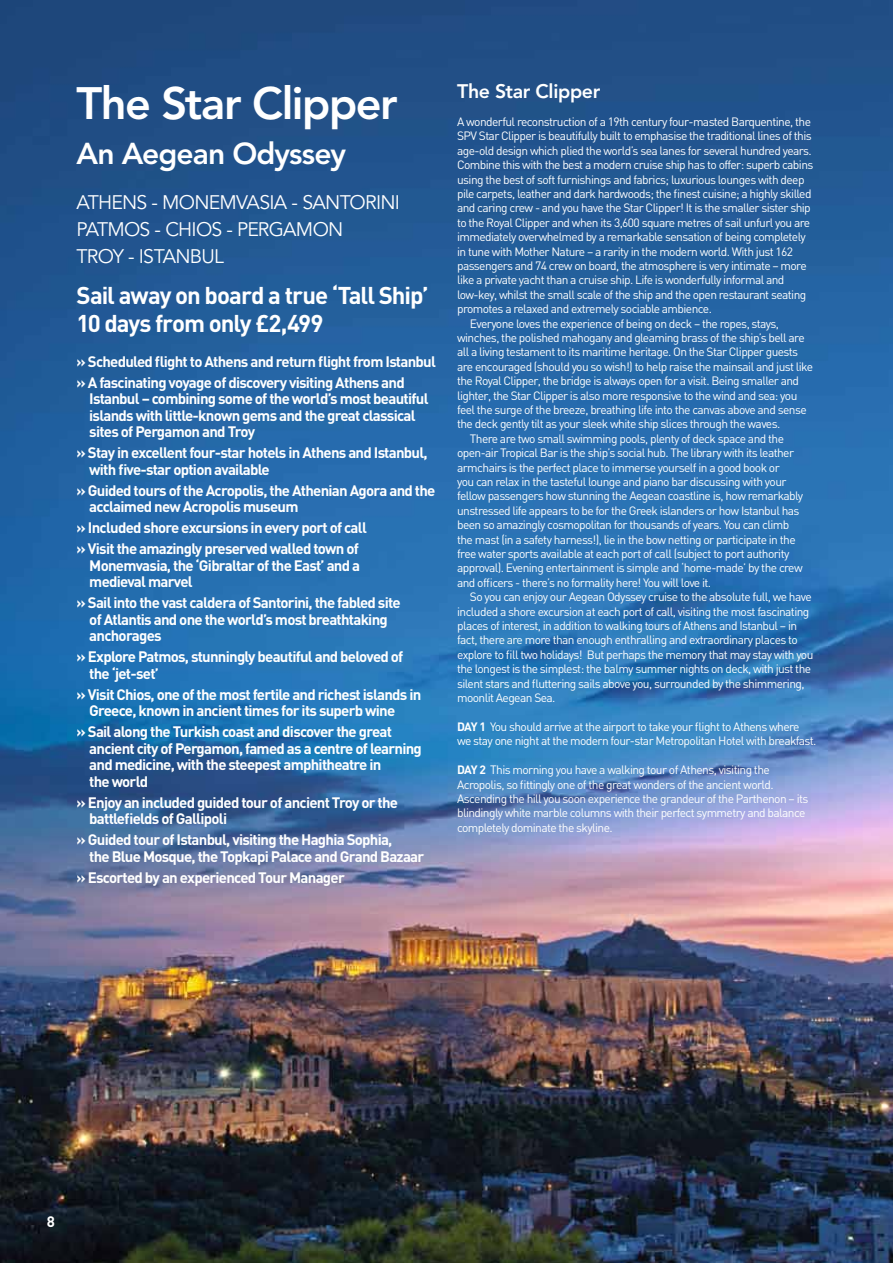
<style>
.page{position:relative;width:893px;height:1263px;background:#fff}
.page>*{position:absolute;margin:0;border:0;box-sizing:border-box;transform-origin:0 0}
.t1{font:800 45px "Avenir";letter-spacing:-.03em;color:#fff}
.t2{font:800 30px "Avenir";letter-spacing:-.025em;color:#fff}
.t3{font:700 24px/28.5px "DIN";letter-spacing:-.045em;color:#fff}
.t4{font:19.5px/27px "Avenir";letter-spacing:-.04em;color:#fff}
.t5{font:800 19.5px "Avenir";letter-spacing:-.015em;color:#fff}
.t6{font:700 15px/16.5px "DIN";letter-spacing:-.05em;color:#fff}
.t7{font:12px/14.4px "DIN";letter-spacing:-.05em;color:#fff}
.s1{font-weight:700}
</style>
<div class="page">
<img style="left:0;top:0;width:893px;height:1263px">
<h1 class="t1" style="left:77px;top:77px;width:323px">The Star Clipper</h1>
<h2 class="t2" style="left:77px;top:136px;width:271px">An Aegean Odyssey</h2>
<h3 class="t4" style="left:77px;top:190px;width:325px">ATHENS - MONEMVASIA - SANTORINI<br>PATMOS - CHIOS - PERGAMON<br>TROY - ISTANBUL</h3>
<h3 class="t3" style="left:77px;top:280px;width:354px">Sail away on board a true ‘Tall Ship’<br>10 days from only £2,499</h3>
<p class="t6" style="left:77px;top:350px;width:361px;line-height:21px">» Scheduled flight to Athens and return flight from Istanbul » A fascinating voyage of discovery visiting Athens and</p>
<p class="t6" style="left:89px;top:390px;width:341px">Istanbul – combining some of the world’s most beautiful islands with little-known gems and the great classical sites of Pergamon and Troy</p>
<p class="t6" style="left:89px;top:444px;width:340px;text-indent:-13px">» Stay in excellent four-star hotels in Athens and Istanbul, with five-star option available</p>
<p class="t6" style="left:89px;top:481px;width:348px;text-indent:-13px">» Guided tours of the Acropolis, the Athenian Agora and the acclaimed new Acropolis museum</p>
<p class="t6" style="left:77px;top:517px;width:292px;line-height:21px">» Included shore excursions in every port of call » Visit the amazingly preserved walled town of</p>
<p class="t6" style="left:89px;top:556px;width:272px">Monemvasia, the ‘Gibraltar of the East’ and a medieval marvel</p>
<p class="t6" style="left:89px;top:594px;width:313px;text-indent:-13px">» Sail into the vast caldera of Santorini, the fabled site of Atlantis and one the world’s most breathtaking anchorages</p>
<p class="t6" style="left:89px;top:648px;width:316px;text-indent:-13px">» Explore Patmos, stunningly beautiful and beloved of the ‘jet-set’</p>
<p class="t6" style="left:89px;top:685px;width:334px;text-indent:-13px">» Visit Chios, one of the most fertile and richest islands in<br>Greece, known in ancient times for its superb wine</p>
<p class="t6" style="left:89px;top:723px;width:334px;text-indent:-13px">» Sail along the Turkish coast and discover the great ancient city of Pergamon, famed as a centre of learning and medicine, with the steepest amphitheatre in<br>the world</p>
<p class="t6" style="left:89px;top:793px;width:310px;text-indent:-13px">» Enjoy an included guided tour of ancient Troy or the battlefields of Gallipoli</p>
<p class="t6" style="left:89px;top:831px;width:337px;text-indent:-13px">» Guided tour of Istanbul, visiting the Haghia Sophia,<br>the Blue Mosque, the Topkapi Palace and Grand Bazaar</p>
<p class="t6" style="left:76px;top:868px;width:270px">» Escorted by an experienced Tour Manager</p>
<h3 class="t5" style="left:457px;top:79px;width:145px">The Star Clipper</h3>
<p class="t7" style="left:457px;top:114px;width:355px">A wonderful reconstruction of a 19th century four-masted Barquentine, the</p>
<p class="t7" style="left:457px;top:129px;width:356px">SPV Star Clipper is beautifully built to emphasise the traditional lines of this</p>
<p class="t7" style="left:457px;top:143px;width:356px">age-old design which plied the world’s sea lanes for several hundred years.</p>
<p class="t7" style="left:457px;top:157px;width:358px">Combine this with the best a modern cruise ship has to offer: superb cabins</p>
<p class="t7" style="left:457px;top:172px;width:349px">using the best of soft furnishings and fabrics; luxurious lounges with deep</p>
<p class="t7" style="left:457px;top:186px;width:356px">pile carpets, leather and dark hardwoods; the finest cuisine; a highly skilled</p>
<p class="t7" style="left:457px;top:201px;width:355px">and caring crew - and you have the Star Clipper! It is the smaller sister ship</p>
<p class="t7" style="left:457px;top:215px;width:355px">to the Royal Clipper and when its 3,600 square metres of sail unfurl you are</p>
<p class="t7" style="left:457px;top:229px;width:350px">immediately overwhelmed by a remarkable sensation of being completely</p>
<p class="t7" style="left:457px;top:244px;width:337px">in tune with Mother Nature – a rarity in the modern world. With just 162</p>
<p class="t7" style="left:457px;top:258px;width:351px">passengers and 74 crew on board, the atmosphere is very intimate – more</p>
<p class="t7" style="left:457px;top:273px;width:329px">like a private yacht than a cruise ship. Life is wonderfully informal and</p>
<p class="t7" style="left:457px;top:287px;width:351px">low-key, whilst the small scale of the ship and the open restaurant seating</p>
<p class="t7" style="left:457px;top:301px;width:256px">promotes a relaxed and extremely sociable ambience.</p>
<p class="t7" style="left:470px;top:316px;width:311px">Everyone loves the experience of being on deck – the ropes, stays,</p>
<p class="t7" style="left:457px;top:330px;width:349px">winches, the polished mahogany and gleaming brass of the ship’s bell are</p>
<p class="t7" style="left:457px;top:345px;width:343px">all a living testament to its maritime heritage. On the Star Clipper guests</p>
<p class="t7" style="left:457px;top:359px;width:358px">are encouraged (should you so wish!) to help raise the mainsail and just like</p>
<p class="t7" style="left:457px;top:373px;width:343px">the Royal Clipper, the bridge is always open for a visit. Being smaller and</p>
<p class="t7" style="left:457px;top:388px;width:342px">lighter, the Star Clipper is also more responsive to the wind and sea: you</p>
<p class="t7" style="left:457px;top:402px;width:351px">feel the surge of the breeze, breathing life into the canvas above and sense</p>
<p class="t7" style="left:457px;top:417px;width:325px">the deck gently tilt as your sleek white ship slices through the waves.</p>
<p class="t7" style="left:470px;top:431px;width:316px">There are two small swimming pools, plenty of deck space and the</p>
<p class="t7" style="left:457px;top:445px;width:338px">open-air Tropical Bar is the ship’s social hub. The library with its leather</p>
<p class="t7" style="left:457px;top:460px;width:324px">armchairs is the perfect place to immerse yourself in a good book or</p>
<p class="t7" style="left:457px;top:474px;width:331px">you can relax in the tasteful lounge and piano bar discussing with your</p>
<p class="t7" style="left:457px;top:489px;width:348px">fellow passengers how stunning the Aegean coastline is, how remarkably</p>
<p class="t7" style="left:457px;top:503px;width:344px">unstressed life appears to be for the Greek islanders or how Istanbul has</p>
<p class="t7" style="left:457px;top:517px;width:334px">been so amazingly cosmopolitan for thousands of years. You can climb</p>
<p class="t7" style="left:457px;top:532px;width:340px">the mast (in a safety harness!), lie in the bow netting or participate in the</p>
<p class="t7" style="left:457px;top:546px;width:334px">free water sports available at each port of call (subject to port authority</p>
<p class="t7" style="left:457px;top:561px;width:347px">approval). Evening entertainment is simple and ‘home-made’ by the crew</p>
<p class="t7" style="left:457px;top:575px;width:256px">and officers - there’s no formality here! You will love it.</p>
<p class="t7" style="left:470px;top:589px;width:343px">So you can enjoy our Aegean Odyssey cruise to the absolute full, we have</p>
<p class="t7" style="left:457px;top:604px;width:354px">included a shore excursion at each port of call, visiting the most fascinating</p>
<p class="t7" style="left:457px;top:618px;width:342px">places of interest, in addition to walking tours of Athens and Istanbul – in</p>
<p class="t7" style="left:457px;top:633px;width:342px">fact, there are more than enough enthralling and extraordinary places to</p>
<p class="t7" style="left:457px;top:647px;width:358px">explore to fill two holidays! But perhaps the memory that may stay with you</p>
<p class="t7" style="left:457px;top:661px;width:356px">the longest is the simplest: the balmy summer nights on deck, with just the</p>
<p class="t7" style="left:457px;top:676px;width:349px">silent stars and fluttering sails above you, surrounded by the shimmering,</p>
<p class="t7" style="left:457px;top:690px;width:100px">moonlit Aegean Sea.</p>
<p class="t7" style="left:457px;top:719px;width:361px"><span class="s1">Day 1</span> You should arrive at the airport to take your flight to Athens where we stay one night at the modern four-star Metropolitan Hotel with breakfast.</p>
<p class="t7" style="left:457px;top:762px;width:353px"><span class="s1">Day 2</span> This morning you have a walking tour of Athens, visiting the Acropolis, so fittingly one of the great wonders of the ancient world.<br>Ascending the hill you soon experience the grandeur of the Parthenon – its blindingly white marble columns with their perfect symmetry and balance completely dominate the skyline.</p>
<p class="t6" style="left:47px;top:1212px;width:10px">8</p>
</div>
